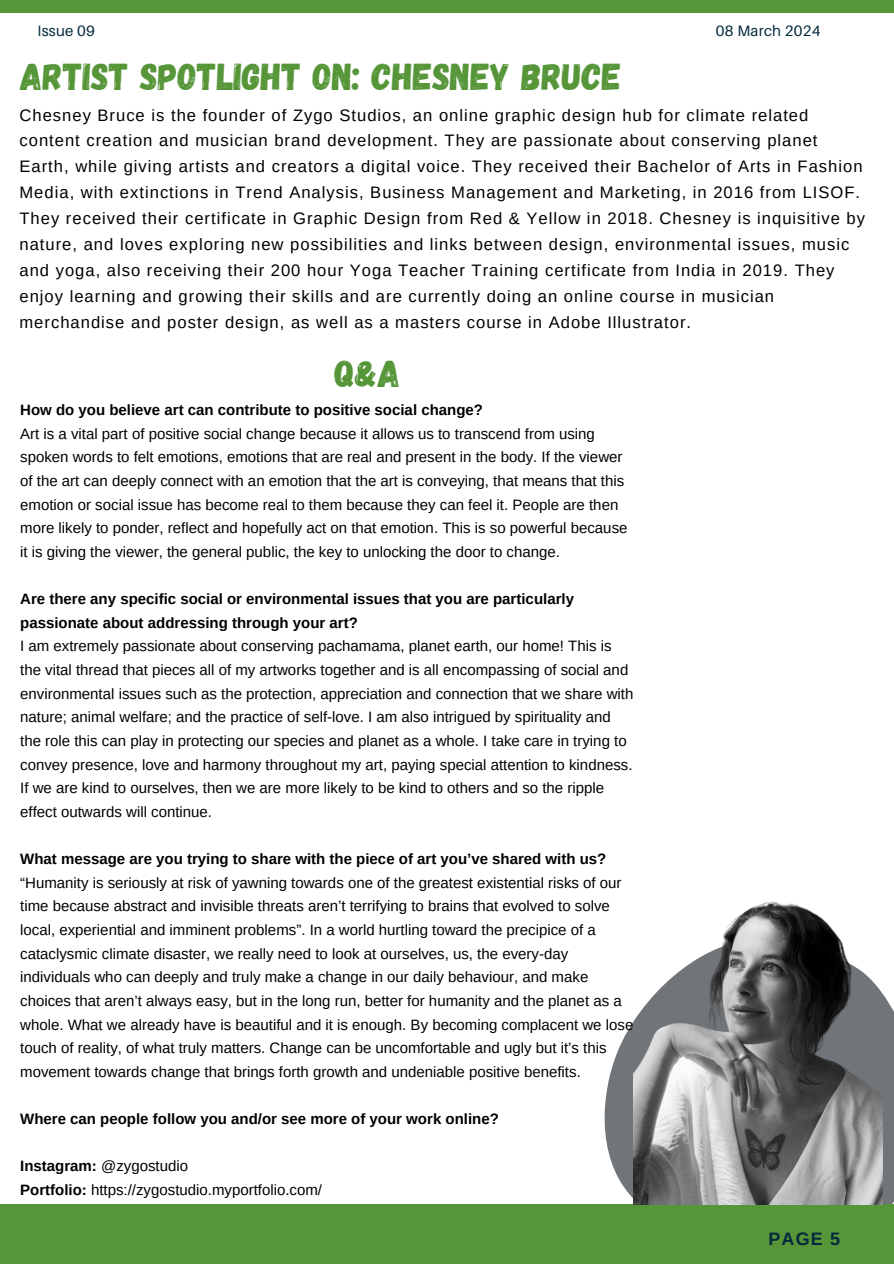
<style>
.page{position:relative;width:894px;height:1264px;background:#fff}
.page>*{position:absolute;margin:0;border:0;box-sizing:border-box;transform-origin:0 0}
.t1{font:37.5px "Gagalin";color:#569639}
.t2{font:700 18px "Arimo";color:#022a3d}
.t3{font:16.65px/25.8px "Arimo";letter-spacing:.06em;color:#000}
.t4{font:15px/23.7px "Arimo";color:#000}
.t5{font:700 15px/23.7px "Arimo";color:#000}
.t6{font:15px "Aileron";letter-spacing:.015em;color:#022a3d}
.s1{font-weight:700}
</style>
<div class="page">
<div style="left:0;top:0;width:893px;height:12px;background:#569639"></div>
<svg style="left:604px;top:991px;width:289px;height:213px;fill:#70757a"></svg>
<div style="left:0;top:1204px;width:893px;height:59px;background:#569639"></div>
<img style="left:633px;top:901px;width:248px;height:303px">
<p class="t6" style="left:37px;top:21px;width:59px">Issue 09</p>
<p class="t6" style="left:715px;top:21px;width:106px">08 March 2024</p>
<h1 class="t1" style="left:20px;top:52px;width:602px">ARTIST SPOTLIGHT ON: CHESNEY BRUCE</h1>
<p class="t3" style="left:19px;top:102px;width:846px">Chesney Bruce is the founder of Zygo Studios, an online graphic design hub for climate related content creation and musician brand development. They are passionate about conserving planet Earth, while giving artists and creators a digital voice. They received their Bachelor of Arts in Fashion Media, with extinctions in Trend Analysis, Business Management and Marketing, in 2016 from LISOF.<br>They received their certificate in Graphic Design from Red &amp; Yellow in 2018. Chesney is inquisitive by nature, and loves exploring new possibilities and links between design, environmental issues, music and yoga, also receiving their 200 hour Yoga Teacher Training certificate from India in 2019. They enjoy learning and growing their skills and are currently doing an online course in musician merchandise and poster design, as well as a masters course in Adobe Illustrator.</p>
<h1 class="t1" style="left:334px;top:349px;width:67px">Q&amp;A</h1>
<p class="t5" style="left:20px;top:398px;width:464px">How do you believe art can contribute to positive social change?</p>
<p class="t4" style="left:20px;top:421px;width:608px">Art is a vital part of positive social change because it allows us to transcend from using spoken words to felt emotions, emotions that are real and present in the body. If the viewer of the art can deeply connect with an emotion that the art is conveying, that means that this emotion or social issue has become real to them because they can feel it. People are then more likely to ponder, reflect and hopefully act on that emotion. This is so powerful because it is giving the viewer, the general public, the key to unlocking the door to change.</p>
<p class="t5" style="left:20px;top:587px;width:555px">Are there any specific social or environmental issues that you are particularly passionate about addressing through your art?</p>
<p class="t4" style="left:20px;top:634px;width:614px">I am extremely passionate about conserving pachamama, planet earth, our home! This is the vital thread that pieces all of my artworks together and is all encompassing of social and environmental issues such as the protection, appreciation and connection that we share with nature; animal welfare; and the practice of self-love. I am also intrigued by spirituality and the role this can play in protecting our species and planet as a whole. I take care in trying to convey presence, love and harmony throughout my art, paying special attention to kindness.<br>If we are kind to ourselves, then we are more likely to be kind to others and so the ripple effect outwards will continue.</p>
<p class="t5" style="left:20px;top:847px;width:587px">What message are you trying to share with the piece of art you’ve shared with us?</p>
<p class="t4" style="left:20px;top:870px;width:614px">“Humanity is seriously at risk of yawning towards one of the greatest existential risks of our time because abstract and invisible threats aren’t terrifying to brains that evolved to solve local, experiential and imminent problems”. In a world hurtling toward the precipice of a cataclysmic climate disaster, we really need to look at ourselves, us, the every-day individuals who can deeply and truly make a change in our daily behaviour, and make choices that aren’t always easy, but in the long run, better for humanity and the planet as a whole. What we already have is beautiful and it is enough. By becoming complacent we lose touch of reality, of what truly matters. Change can be uncomfortable and ugly but it’s this movement towards change that brings forth growth and undeniable positive benefits.</p>
<p class="t5" style="left:20px;top:1106px;width:480px">Where can people follow you and/or see more of your work online?</p>
<p class="t4" style="left:20px;top:1154px;width:303px"><span class="s1">Instagram:</span> @zygostudio<br><span class="s1">Portfolio:</span> https://zygostudio.myportfolio.com/</p>
<p class="t2" style="left:768px;top:1229px;width:73px">PAGE 5</p>
</div>
